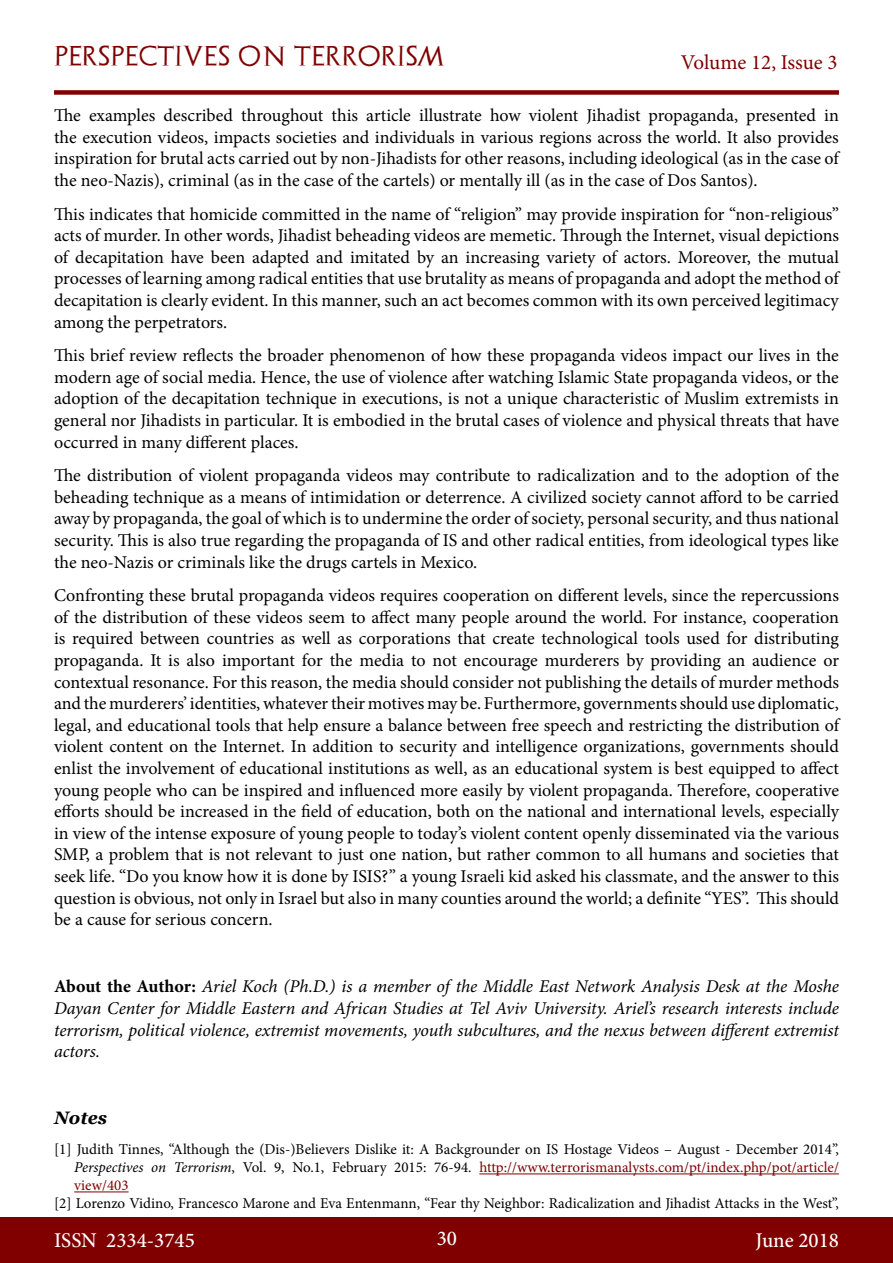
<style>
.page{position:relative;width:893px;height:1263px;background:#fff}
.page>*{position:absolute;margin:0;border:0;box-sizing:border-box;transform-origin:0 0}
.t1{font:500 21px "Minion Pro";color:#fff}
.t2{font:21px "Archeologicaps";letter-spacing:.045em;color:#800000}
.t3{font:21px "Minion Pro";letter-spacing:-.005em;color:#800000}
.t4{font:18px/21.6px "Minion Pro";color:#000;text-align:justify}
.t5{font:italic 18px/21.6px "Minion Pro";letter-spacing:-.005em;color:#000;text-align:justify}
.t6{font:italic 700 18px "Georgia";color:#000}
.t7{font:15px/18px "Minion Pro";color:#000;text-align:justify}
.s1{font-weight:700;font-style:normal}
.s2{font-style:italic}
.s3{color:#800000}
</style>
<div class="page">
<div style="left:0;top:1217px;width:893px;height:46px;background:#800000"></div>
<div style="left:54px;top:90px;width:785px;height:5px;background:#800000"></div>
<hr style="left:479px;top:1173px;width:360px;height:1px;background:#800000">
<hr style="left:74px;top:1191px;width:55px;height:1px;background:#800000">
<p class="t2" style="left:54px;top:43px;width:392px">PERSPECTIVES ON TERRORISM</p>
<p class="t3" style="left:681px;top:48px;width:158px">Volume 12, Issue 3</p>
<p class="t4" style="left:54px;top:105px;width:786px">The examples described throughout this article illustrate how violent Jihadist propaganda, presented in the execution videos, impacts societies and individuals in various regions across the world. It also provides inspiration for brutal acts carried out by non-Jihadists for other reasons, including ideological (as in the case of the neo-Nazis), criminal (as in the case of the cartels) or mentally ill (as in the case of Dos Santos).</p>
<p class="t4" style="left:54px;top:203px;width:786px">This indicates that homicide committed in the name of “religion” may provide inspiration for “non-religious” acts of murder. In other words, Jihadist beheading videos are memetic. Through the Internet, visual depictions of decapitation have been adapted and imitated by an increasing variety of actors. Moreover, the mutual processes of learning among radical entities that use brutality as means of propaganda and adopt the method of decapitation is clearly evident. In this manner, such an act becomes common with its own perceived legitimacy among the perpetrators.</p>
<p class="t4" style="left:54px;top:345px;width:786px">This brief review reflects the broader phenomenon of how these propaganda videos impact our lives in the modern age of social media. Hence, the use of violence after watching Islamic State propaganda videos, or the adoption of the decapitation technique in executions, is not a unique characteristic of Muslim extremists in general nor Jihadists in particular. It is embodied in the brutal cases of violence and physical threats that have occurred in many different places.</p>
<p class="t4" style="left:54px;top:465px;width:786px">The distribution of violent propaganda videos may contribute to radicalization and to the adoption of the beheading technique as a means of intimidation or deterrence. A civilized society cannot afford to be carried away by propaganda, the goal of which is to undermine the order of society, personal security, and thus national security. This is also true regarding the propaganda of IS and other radical entities, from ideological types like the neo-Nazis or criminals like the drugs cartels in Mexico.</p>
<p class="t4" style="left:54px;top:585px;width:787px">Confronting these brutal propaganda videos requires cooperation on different levels, since the repercussions of the distribution of these videos seem to affect many people around the world. For instance, cooperation is required between countries as well as corporations that create technological tools used for distributing propaganda. It is also important for the media to not encourage murderers by providing an audience or contextual resonance. For this reason, the media should consider not publishing the details of murder methods and the murderers’ identities, whatever their motives may be. Furthermore, governments should use diplomatic, legal, and educational tools that help ensure a balance between free speech and restricting the distribution of violent content on the Internet. In addition to security and intelligence organizations, governments should enlist the involvement of educational institutions as well, as an educational system is best equipped to affect young people who can be inspired and influenced more easily by violent propaganda. Therefore, cooperative efforts should be increased in the field of education, both on the national and international levels, especially in view of the intense exposure of young people to today’s violent content openly disseminated via the various SMP, a problem that is not relevant to just one nation, but rather common to all humans and societies that seek life. “Do you know how it is done by ISIS?” a young Israeli kid asked his classmate, and the answer to this question is obvious, not only in Israel but also in many counties around the world; a definite “YES”. This should be a cause for serious concern.</p>
<p class="t5" style="left:54px;top:976px;width:787px"><span class="s1">About the Author:</span> Ariel Koch (Ph.D.) is a member of the Middle East Network Analysis Desk at the Moshe Dayan Center for Middle Eastern and African Studies at Tel Aviv University. Ariel’s research interests include terrorism, political violence, extremist movements, youth subcultures, and the nexus between different extremist actors.</p>
<p class="t6" style="left:54px;top:1106px;width:55px">Notes</p>
<p class="t7" style="left:74px;top:1141px;width:766px;text-indent:-20px">[1] Judith Tinnes, “Although the (Dis-)Believers Dislike it: A Backgrounder on IS Hostage Videos – August - December 2014”, <span class="s2">Perspectives on Terrorism</span>, Vol. 9, No.1, February 2015: 76-94. <span class="s3">http://www.terrorismanalysts.com/pt/index.php/pot/article/ view/403</span></p>
<p class="t7" style="left:54px;top:1195px;width:786px">[2] Lorenzo Vidino, Francesco Marone and Eva Entenmann, “Fear thy Neighbor: Radicalization and Jihadist Attacks in the West”,</p>
<p class="t1" style="left:54px;top:1226px;width:142px">ISSN 2334-3745</p>
<p class="t1" style="left:437px;top:1224px;width:22px">30</p>
<p class="t1" style="left:756px;top:1226px;width:85px">June 2018</p>
</div>
